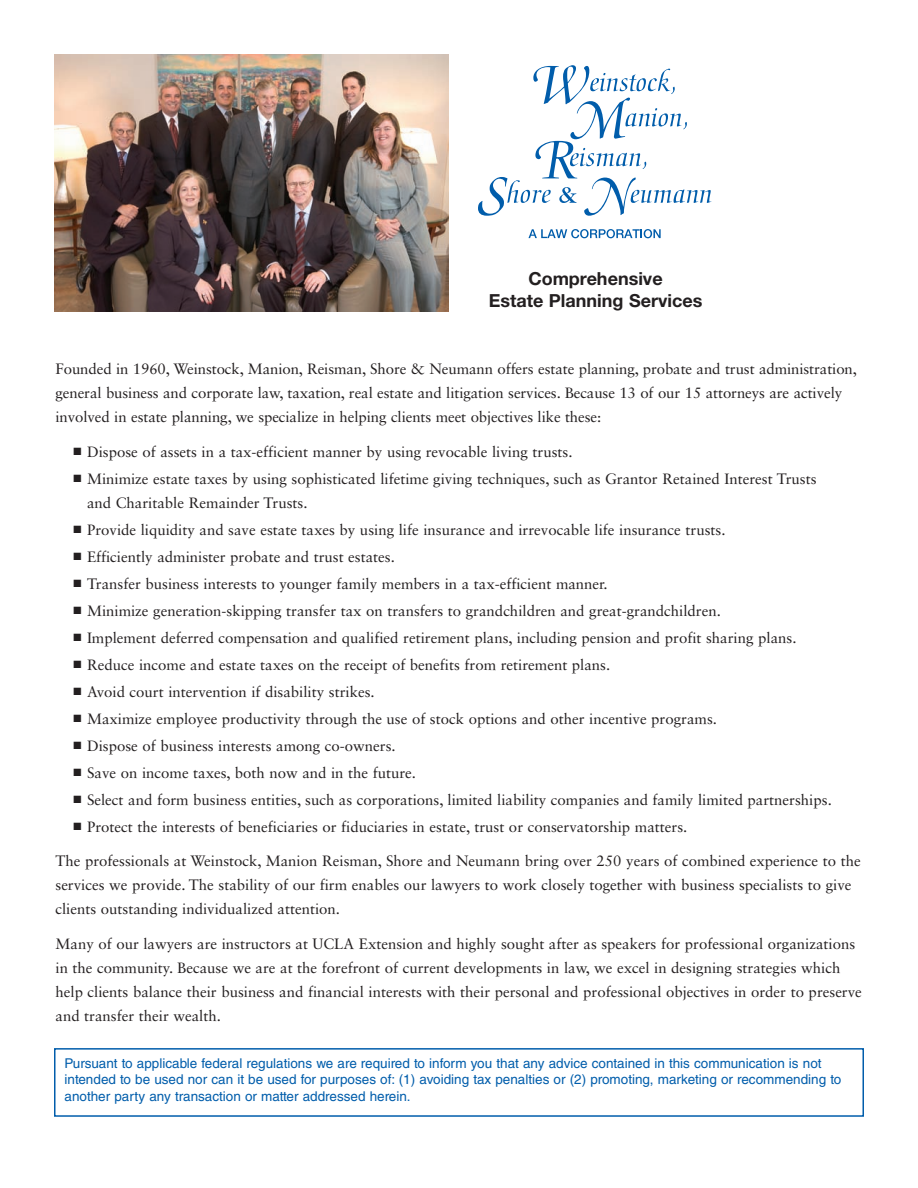
<style>
.page{position:relative;width:918px;height:1188px;background:#fff}
.page>*{position:absolute;margin:0;border:0;box-sizing:border-box;transform-origin:0 0}
.t1{font:700 18px/21.6px "Helvetica Neue LT Std";color:#231f20;text-align:center}
.t2{font:15px/24px "Sabon LT Std";color:#231f20}
.t3{font:13.5px/16.2px "Helvetica LT Std";color:#015dab}
</style>
<div class="page">
<img style="left:54px;top:54px;width:394px;height:258px">
<svg style="left:478px;top:65px;width:233px;height:151px"></svg>
<svg style="left:528px;top:229px;width:133px;height:9px"></svg>
<div style="left:54px;top:1048px;width:810px;height:69px;border:2px solid #015dab"></div>
<p class="t1" style="left:489px;top:270px;width:215px">Comprehensive<br>Estate Planning Services</p>
<p class="t2" style="left:56px;top:358px;width:803px">Founded in 1960, Weinstock, Manion, Reisman, Shore &amp; Neumann offers estate planning, probate and trust administration, general business and corporate law, taxation, real estate and litigation services. Because 13 of our 15 attorneys are actively involved in estate planning, we specialize in helping clients meet objectives like these:</p>
<p class="t2" style="left:74px;top:441px;width:501px">■ Dispose of assets in a tax-efficient manner by using revocable living trusts.</p>
<p class="t2" style="left:87px;top:468px;width:731px;text-indent:-14px">■ Minimize estate taxes by using sophisticated lifetime giving techniques, such as Grantor Retained Interest Trusts and Charitable Remainder Trusts.</p>
<p class="t2" style="left:74px;top:519px;width:654px">■ Provide liquidity and save estate taxes by using life insurance and irrevocable life insurance trusts.</p>
<p class="t2" style="left:74px;top:546px;width:323px">■ Efficiently administer probate and trust estates.</p>
<p class="t2" style="left:74px;top:573px;width:536px">■ Transfer business interests to younger family members in a tax-efficient manner.</p>
<p class="t2" style="left:74px;top:600px;width:649px">■ Minimize generation-skipping transfer tax on transfers to grandchildren and great-grandchildren.</p>
<p class="t2" style="left:74px;top:627px;width:725px">■ Implement deferred compensation and qualified retirement plans, including pension and profit sharing plans.</p>
<p class="t2" style="left:74px;top:654px;width:538px">■ Reduce income and estate taxes on the receipt of benefits from retirement plans.</p>
<p class="t2" style="left:74px;top:681px;width:303px">■ Avoid court intervention if disability strikes.</p>
<p class="t2" style="left:74px;top:708px;width:645px">■ Maximize employee productivity through the use of stock options and other incentive programs.</p>
<p class="t2" style="left:74px;top:735px;width:324px">■ Dispose of business interests among co-owners.</p>
<p class="t2" style="left:74px;top:762px;width:344px">■ Save on income taxes, both now and in the future.</p>
<p class="t2" style="left:74px;top:789px;width:760px">■ Select and form business entities, such as corporations, limited liability companies and family limited partnerships.</p>
<p class="t2" style="left:74px;top:816px;width:615px">■ Protect the interests of beneficiaries or fiduciaries in estate, trust or conservatorship matters.</p>
<p class="t2" style="left:56px;top:850px;width:807px">The professionals at Weinstock, Manion Reisman, Shore and Neumann bring over 250 years of combined experience to the services we provide. The stability of our firm enables our lawyers to work closely together with business specialists to give clients outstanding individualized attention.</p>
<p class="t2" style="left:56px;top:933px;width:808px">Many of our lawyers are instructors at UCLA Extension and highly sought after as speakers for professional organizations in the community. Because we are at the forefront of current developments in law, we excel in designing strategies which help clients balance their business and financial interests with their personal and professional objectives in order to preserve and transfer their wealth.</p>
<p class="t3" style="left:64px;top:1057px;width:778px">Pursuant to applicable federal regulations we are required to inform you that any advice contained in this communication is not intended to be used nor can it be used for purposes of: (1) avoiding tax penalties or (2) promoting, marketing or recommending to another party any transaction or matter addressed herein.</p>
</div>
